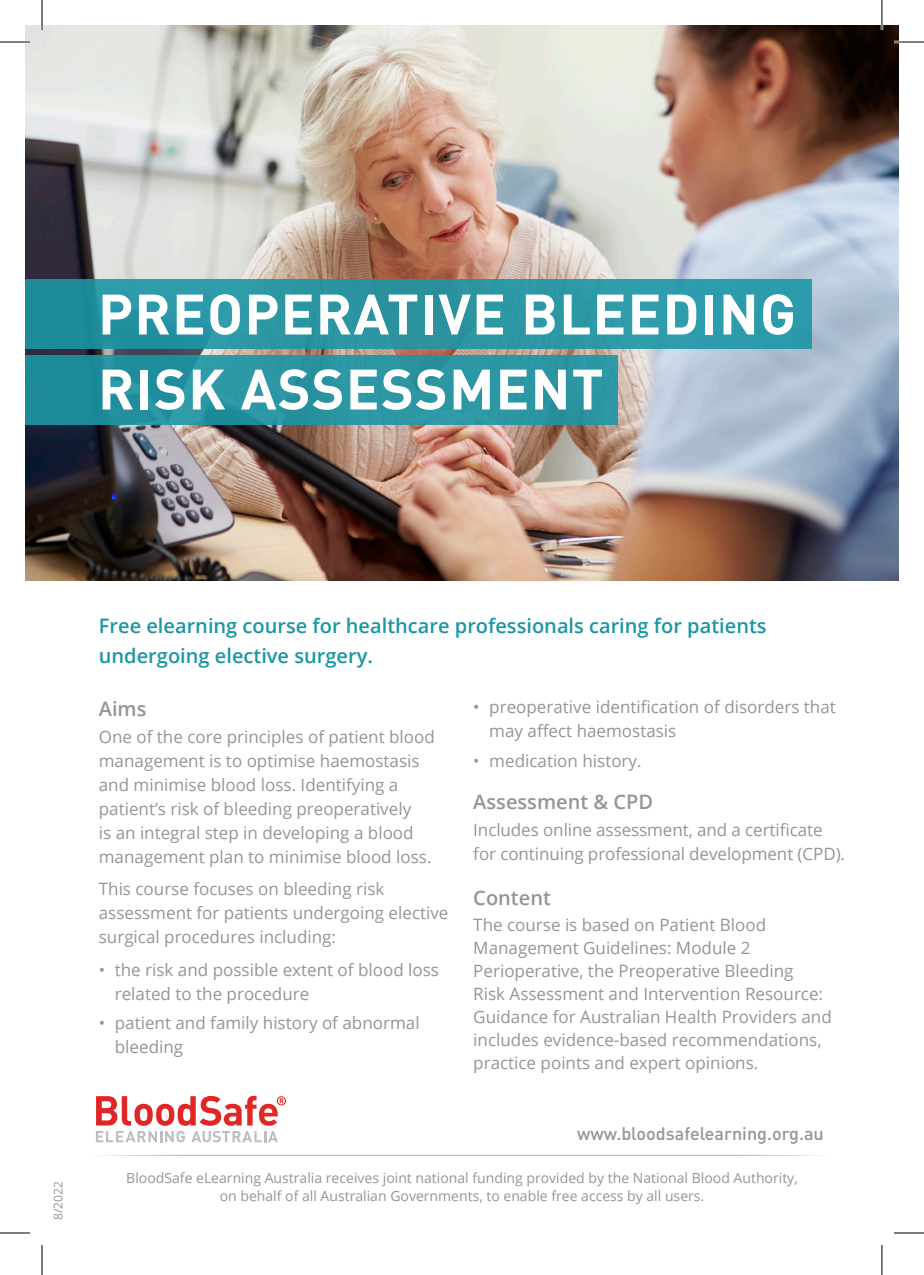
<style>
.page{position:relative;width:924px;height:1275px;background:#fff}
.page>*{position:absolute;margin:0;border:0;box-sizing:border-box;transform-origin:0 0}
.Heading{font:700 56px/75px "DIN";letter-spacing:.02em;color:#fff}
.Introduction{font:600 20px/30px "Open Sans";color:#1c96a6}
.Subheading{font:600 20px "Open Sans";color:#939598}
.t1{font:500 18px "DIN";color:#939598}
.Body{font:17px/24px "Open Sans";color:#939598}
.t2{font:14px/18px "Open Sans";color:#939598;text-align:center}
.Body-2{font:12px "Open Sans";color:#939598}
</style>
<div class="page">
<svg style="left:96px;top:1131px;width:89px;height:11px"></svg>
<svg style="left:191px;top:1131px;width:87px;height:11px"></svg>
<svg style="left:96px;top:1095px;width:190px;height:30px"></svg>
<svg style="left:101px;top:1154px;width:720px;height:2px"></svg>
<img style="left:25px;top:25px;width:873px;height:555px">
<div style="left:25px;top:279px;width:786px;height:69px;background:linear-gradient(to right,#25909e,#309caa)"></div>
<div style="left:25px;top:355px;width:592px;height:69px;background:linear-gradient(to right,#218e9d,#3099a4)"></div>
<hr style="left:0;top:41px;width:30px;height:2px;background:#fff">
<hr style="left:893px;top:41px;width:30px;height:2px;background:#fff">
<hr style="left:41px;top:0;width:2px;height:30px;background:#fff">
<hr style="left:880px;top:0;width:2px;height:30px;background:#fff">
<hr style="left:0;top:42px;width:30px;height:1px;background:#000">
<hr style="left:893px;top:42px;width:30px;height:1px;background:#000">
<hr style="left:0;top:1232px;width:30px;height:1px;background:#000">
<hr style="left:893px;top:1232px;width:30px;height:1px;background:#000">
<hr style="left:42px;top:0;width:1px;height:30px;background:#000">
<hr style="left:42px;top:1245px;width:1px;height:30px;background:#000">
<hr style="left:881px;top:0;width:1px;height:30px;background:#000">
<hr style="left:881px;top:1245px;width:1px;height:30px;background:#000">
<p class="Heading" style="left:98px;top:274px;width:699px">PREOPERATIVE BLEEDING<br>RISK ASSESSMENT</p>
<p class="Body-2" style="left:50px;top:1220px;width:40px;rotate:-90deg">8/2022</p>
<p class="Introduction" style="left:99px;top:610px;width:669px">Free elearning course for healthcare professionals caring for patients undergoing elective surgery.</p>
<p class="Subheading" style="left:99px;top:694px;width:49px">Aims</p>
<p class="Body" style="left:99px;top:724px;width:337px">One of the core principles of patient blood management is to optimise haemostasis and minimise blood loss. Identifying a patient’s risk of bleeding preoperatively<br>is an integral step in developing a blood management plan to minimise blood loss.</p>
<p class="Body" style="left:99px;top:876px;width:351px">This course focuses on bleeding risk assessment for patients undergoing elective surgical procedures including:</p>
<p class="Body" style="left:115px;top:957px;width:325px;text-indent:-16px">• the risk and possible extent of blood loss related to the procedure</p>
<p class="Body" style="left:115px;top:1010px;width:306px;text-indent:-16px">• patient and family history of abnormal bleeding</p>
<p class="Body" style="left:489px;top:695px;width:348px;text-indent:-16px">• preoperative identification of disorders that may affect haemostasis</p>
<p class="Body" style="left:473px;top:748px;width:170px">• medication history.</p>
<p class="Subheading" style="left:473px;top:788px;width:181px">Assessment &amp; CPD</p>
<p class="Body" style="left:473px;top:817px;width:373px">Includes online assessment, and a certificate for continuing professional development (CPD).</p>
<p class="Subheading" style="left:473px;top:884px;width:79px">Content</p>
<p class="Body" style="left:473px;top:913px;width:360px;line-height:23px">The course is based on Patient Blood Management Guidelines: Module 2<br>Perioperative, the Preoperative Bleeding<br>Risk Assessment and Intervention Resource:<br>Guidance for Australian Health Providers and includes evidence-based recommendations, practice points and expert opinions.</p>
<p class="t1" style="left:576px;top:1121px;width:248px">www.bloodsafelearning.org.au</p>
<p class="t2" style="left:126px;top:1169px;width:672px">BloodSafe eLearning Australia receives joint national funding provided by the National Blood Authority, on behalf of all Australian Governments, to enable free access by all users.</p>
</div>
